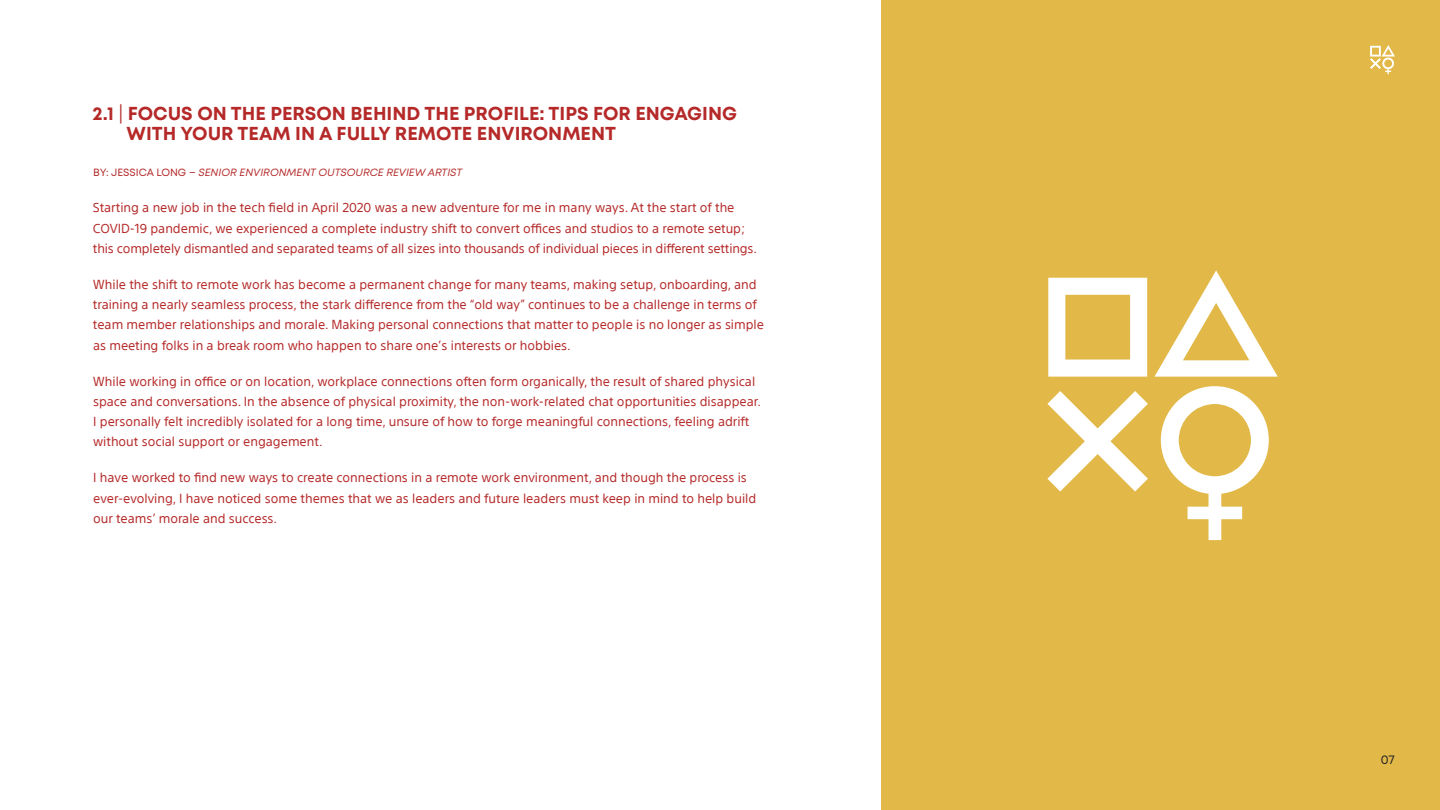
<style>
.page{position:relative;width:1440px;height:810px;background:#fff}
.page>*{position:absolute;margin:0;border:0;box-sizing:border-box;transform-origin:0 0}
.t1{font:700 18.75px/20.2px "Mont";color:#b52929}
.t2{font:12.75px/20.2px "SST";color:#b52929}
.t3{font:12.75px "Mont";color:#262626}
.t4{font:italic 10.5px "Mont";color:#b52929}
.s1{font-weight:400}
.s2{font-style:normal}
</style>
<div class="page">
<div style="left:881px;top:0;width:559px;height:810px;background:#e2b949"></div>
<svg style="left:1048px;top:278px;width:99px;height:99px"></svg>
<svg style="left:1155px;top:270px;width:123px;height:107px"></svg>
<svg style="left:1047px;top:391px;width:101px;height:101px"></svg>
<svg style="left:1161px;top:386px;width:108px;height:154px"></svg>
<svg style="left:1370px;top:45px;width:25px;height:29px"></svg>
<h1 class="t1" style="left:127px;top:103px;width:612px;text-indent:-34px">2.1 <span class="s1">|</span> FOCUS ON THE PERSON BEHIND THE PROFILE: TIPS FOR ENGAGING<br>WITH YOUR TEAM IN A FULLY REMOTE ENVIRONMENT</h1>
<p class="t4" style="left:93px;top:166px;width:370px"><span class="s2">BY: JESSICA LONG –</span> SENIOR ENVIRONMENT OUTSOURCE REVIEW ARTIST</p>
<p class="t2" style="left:93px;top:198px;width:666px">Starting a new job in the tech field in April 2020 was a new adventure for me in many ways. At the start of the<br>COVID-19 pandemic, we experienced a complete industry shift to convert offices and studios to a remote setup; this completely dismantled and separated teams of all sizes into thousands of individual pieces in different settings.</p>
<p class="t2" style="left:93px;top:274px;width:673px">While the shift to remote work has become a permanent change for many teams, making setup, onboarding, and training a nearly seamless process, the stark difference from the “old way” continues to be a challenge in terms of team member relationships and morale. Making personal connections that matter to people is no longer as simple as meeting folks in a break room who happen to share one’s interests or hobbies.</p>
<p class="t2" style="left:93px;top:371px;width:670px">While working in office or on location, workplace connections often form organically, the result of shared physical space and conversations. In the absence of physical proximity, the non-work-related chat opportunities disappear.<br>I personally felt incredibly isolated for a long time, unsure of how to forge meaningful connections, feeling adrift without social support or engagement.</p>
<p class="t2" style="left:93px;top:467px;width:665px">I have worked to find new ways to create connections in a remote work environment, and though the process is ever-evolving, I have noticed some themes that we as leaders and future leaders must keep in mind to help build our teams’ morale and success.</p>
<p class="t3" style="left:1381px;top:752px;width:16px">07</p>
</div>
